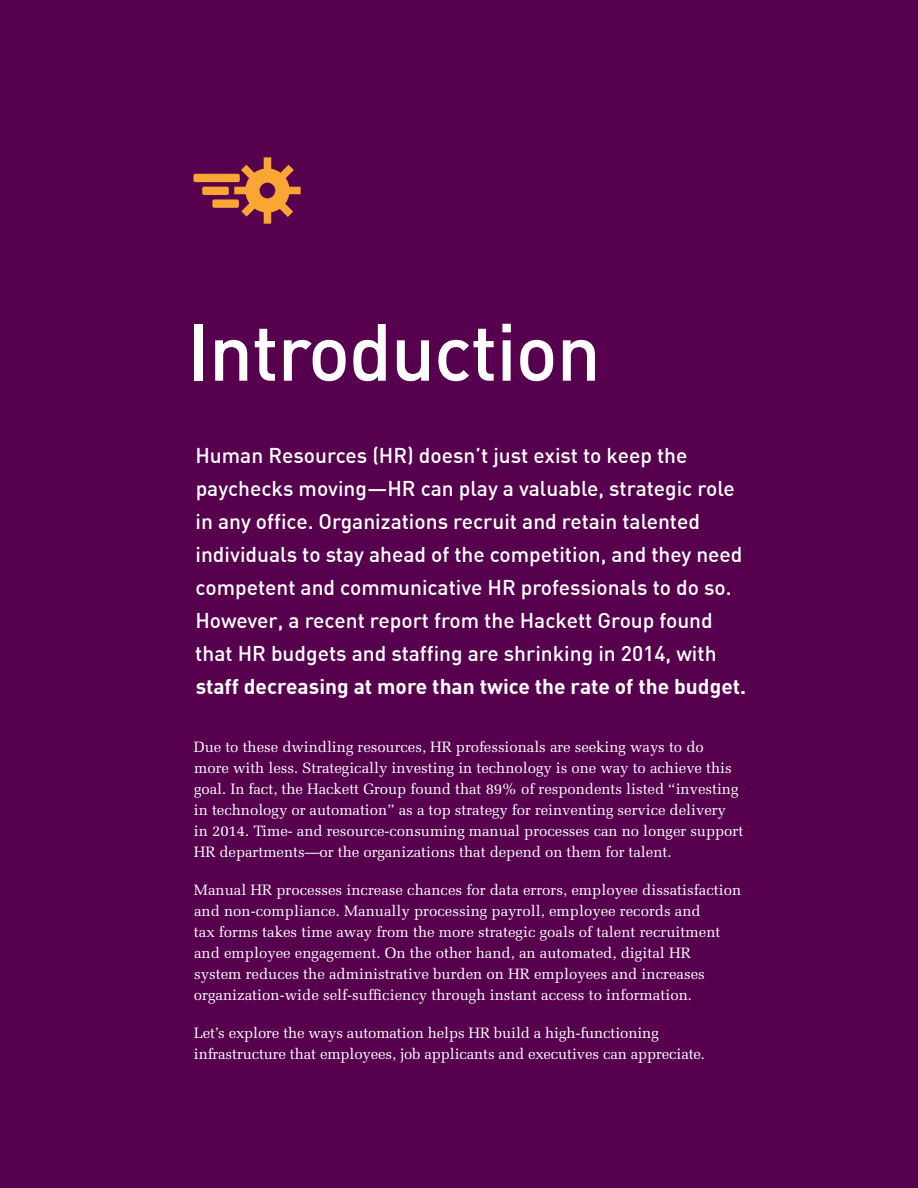
<style>
.page{position:relative;width:918px;height:1188px;background:#56004e}
.page>*{position:absolute;margin:0;border:0;box-sizing:border-box;transform-origin:0 0}
.t1{font:500 79.65px "DIN";letter-spacing:-.015em;color:#fff}
.t2{font:500 21px/33px "DIN";color:#fff}
.t3{font:700 21px "DIN";color:#fff}
.t4{font:15px/21px "Melior";letter-spacing:-.005em;color:#fff}
</style>
<div class="page">
<svg style="left:234px;top:157px;width:67px;height:67px"></svg>
<div style="left:193px;top:174px;width:47px;height:8px;background:#faa634;border-radius:2px"></div>
<div style="left:202px;top:187px;width:27px;height:8px;background:#faa634;border-radius:2px"></div>
<div style="left:212px;top:199px;width:27px;height:9px;background:#faa634;border-radius:2px"></div>
<h1 class="t1" style="left:187px;top:301px;width:415px">Introduction</h1>
<p class="t2" style="left:195px;top:438px;width:549px">Human Resources (HR) doesn’t just exist to keep the paychecks moving—HR can play a valuable, strategic role in any office. Organizations recruit and retain talented individuals to stay ahead of the competition, and they need competent and communicative HR professionals to do so.<br>However, a recent report from the Hackett Group found that HR budgets and staffing are shrinking in 2014, with</p>
<h2 class="t3" style="left:196px;top:673px;width:552px">staff decreasing at more than twice the rate of the budget.</h2>
<p class="t4" style="left:194px;top:736px;width:551px">Due to these dwindling resources, HR professionals are seeking ways to do<br>more with less. Strategically investing in technology is one way to achieve this goal. In fact, the Hackett Group found that 89% of respondents listed “investing in technology or automation” as a top strategy for reinventing service delivery in 2014. Time- and resource-consuming manual processes can no longer support HR departments—or the organizations that depend on them for talent.</p>
<p class="t4" style="left:194px;top:879px;width:549px">Manual HR processes increase chances for data errors, employee dissatisfaction and non-compliance. Manually processing payroll, employee records and<br>tax forms takes time away from the more strategic goals of talent recruitment and employee engagement. On the other hand, an automated, digital HR system reduces the administrative burden on HR employees and increases organization-wide self-sufficiency through instant access to information.</p>
<p class="t4" style="left:194px;top:1022px;width:513px">Let’s explore the ways automation helps HR build a high-functioning infrastructure that employees, job applicants and executives can appreciate.</p>
</div>
